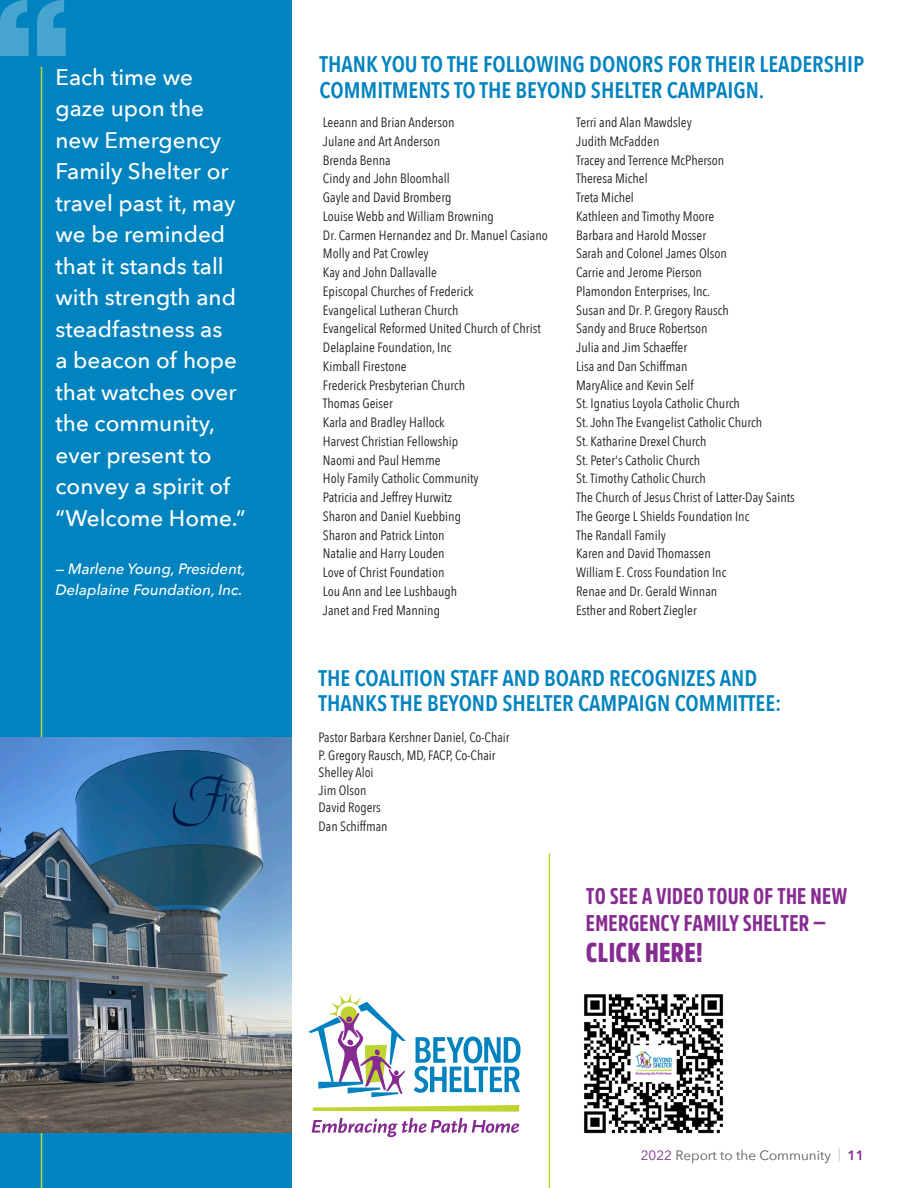
<style>
.page{position:relative;width:918px;height:1188px;background:#fff}
.page>*{position:absolute;margin:0;border:0;box-sizing:border-box;transform-origin:0 0}
.annual_report_main_t{font:900 27px "Amsi Pro Condensed";letter-spacing:.01em;color:#862b91}
.annual_report_main_t-2{font:500 22.5px/31.5px "Avenir Next";color:#fff}
.heder{font:600 22.5px/25.5px "Avenir Next Condensed";color:#0083bf}
.annual_report_main_t-3{font:700 22.5px/27px "Amsi Pro Condensed";letter-spacing:.01em;color:#862b91}
.annual_report_main_t-4{font:italic 500 15px/21px "Avenir Next";color:#fff}
.donor_listing{font:13.5px "Avenir Next Condensed";color:#231f20}
.page_bottoms_left{font:13.5px "Avenir Next";color:#57585a}
.s1{color:#862b91}
.s2{font-weight:200;color:#6c6d70}
.s3{font-weight:600;color:#862b91}
</style>
<div class="page">
<div style="left:0;top:0;width:291px;height:1188px;background:#0083bf"></div>
<hr style="left:41px;top:67px;width:1px;height:1121px;background:#c1d52f">
<svg style="left:308px;top:994px;width:98px;height:103px"></svg>
<svg style="left:312px;top:1118px;width:207px;height:19px"></svg>
<svg style="left:313px;top:1105px;width:206px;height:7px"></svg>
<svg style="left:414px;top:1037px;width:107px;height:56px"></svg>
<hr style="left:549px;top:854px;width:1px;height:334px;background:#c1d52f">
<img style="left:0;top:737px;width:291px;height:396px">
<svg style="left:584px;top:994px;width:140px;height:140px"></svg>
<svg style="left:0;top:0;width:66px;height:56px"></svg>
<p class="annual_report_main_t-2" style="left:56px;top:60px;width:192px">Each time we gaze upon the new Emergency<br>Family Shelter or travel past it, may we be reminded that it stands tall with strength and steadfastness as<br>a beacon of hope that watches over the community, ever present to convey a spirit of “Welcome Home.”</p>
<p class="annual_report_main_t-4" style="left:56px;top:557px;width:192px">— Marlene Young, President,<br>Delaplaine Foundation, Inc.</p>
<p class="heder" style="left:320px;top:51px;width:546px">THANK YOU TO THE FOLLOWING DONORS FOR THEIR LEADERSHIP<br>COMMITMENTS TO THE BEYOND SHELTER CAMPAIGN.</p>
<p class="donor_listing" style="left:323px;top:111px;width:133px">Leeann and Brian Anderson</p>
<p class="donor_listing" style="left:323px;top:130px;width:119px">Julane and Art Anderson</p>
<p class="donor_listing" style="left:323px;top:148px;width:69px">Brenda Benna</p>
<p class="donor_listing" style="left:323px;top:167px;width:128px">Cindy and John Bloomhall</p>
<p class="donor_listing" style="left:323px;top:186px;width:130px">Gayle and David Bromberg</p>
<p class="donor_listing" style="left:323px;top:205px;width:173px">Louise Webb and William Browning</p>
<p class="donor_listing" style="left:323px;top:223px;width:226px">Dr. Carmen Hernandez and Dr. Manuel Casiano</p>
<p class="donor_listing" style="left:323px;top:242px;width:107px">Molly and Pat Crowley</p>
<p class="donor_listing" style="left:323px;top:261px;width:115px">Kay and John Dallavalle</p>
<p class="donor_listing" style="left:323px;top:280px;width:152px">Episcopal Churches of Frederick</p>
<p class="donor_listing" style="left:323px;top:298px;width:137px">Evangelical Lutheran Church</p>
<p class="donor_listing" style="left:323px;top:317px;width:219px">Evangelical Reformed United Church of Christ</p>
<p class="donor_listing" style="left:323px;top:336px;width:130px">Delaplaine Foundation, Inc</p>
<p class="donor_listing" style="left:323px;top:355px;width:85px">Kimball Firestone</p>
<p class="donor_listing" style="left:323px;top:373px;width:144px">Frederick Presbyterian Church</p>
<p class="donor_listing" style="left:323px;top:392px;width:71px">Thomas Geiser</p>
<p class="donor_listing" style="left:323px;top:411px;width:123px">Karla and Bradley Hallock</p>
<p class="donor_listing" style="left:323px;top:430px;width:137px">Harvest Christian Fellowship</p>
<p class="donor_listing" style="left:323px;top:448px;width:119px">Naomi and Paul Hemme</p>
<p class="donor_listing" style="left:323px;top:467px;width:157px">Holy Family Catholic Community</p>
<p class="donor_listing" style="left:323px;top:486px;width:131px">Patricia and Jeffrey Hurwitz</p>
<p class="donor_listing" style="left:323px;top:505px;width:140px">Sharon and Daniel Kuebbing</p>
<p class="donor_listing" style="left:323px;top:523px;width:123px">Sharon and Patrick Linton</p>
<p class="donor_listing" style="left:323px;top:542px;width:123px">Natalie and Harry Louden</p>
<p class="donor_listing" style="left:323px;top:561px;width:123px">Love of Christ Foundation</p>
<p class="donor_listing" style="left:323px;top:580px;width:136px">Lou Ann and Lee Lushbaugh</p>
<p class="donor_listing" style="left:323px;top:598px;width:119px">Janet and Fred Manning</p>
<p class="donor_listing" style="left:576px;top:111px;width:117px">Terri and Alan Mawdsley</p>
<p class="donor_listing" style="left:576px;top:130px;width:85px">Judith McFadden</p>
<p class="donor_listing" style="left:576px;top:148px;width:150px">Tracey and Terrence McPherson</p>
<p class="donor_listing" style="left:576px;top:167px;width:73px">Theresa Michel</p>
<p class="donor_listing" style="left:576px;top:186px;width:59px">Treta Michel</p>
<p class="donor_listing" style="left:576px;top:205px;width:140px">Kathleen and Timothy Moore</p>
<p class="donor_listing" style="left:576px;top:223px;width:132px">Barbara and Harold Mosser</p>
<p class="donor_listing" style="left:576px;top:242px;width:152px">Sarah and Colonel James Olson</p>
<p class="donor_listing" style="left:576px;top:261px;width:127px">Carrie and Jerome Pierson</p>
<p class="donor_listing" style="left:576px;top:280px;width:136px">Plamondon Enterprises, Inc.</p>
<p class="donor_listing" style="left:576px;top:298px;width:154px">Susan and Dr. P. Gregory Rausch</p>
<p class="donor_listing" style="left:576px;top:317px;width:133px">Sandy and Bruce Robertson</p>
<p class="donor_listing" style="left:576px;top:336px;width:113px">Julia and Jim Schaeffer</p>
<p class="donor_listing" style="left:576px;top:355px;width:113px">Lisa and Dan Schiffman</p>
<p class="donor_listing" style="left:576px;top:373px;width:119px">MaryAlice and Kevin Self</p>
<p class="donor_listing" style="left:576px;top:392px;width:165px">St. Ignatius Loyola Catholic Church</p>
<p class="donor_listing" style="left:576px;top:411px;width:188px">St. John The Evangelist Catholic Church</p>
<p class="donor_listing" style="left:576px;top:430px;width:132px">St. Katharine Drexel Church</p>
<p class="donor_listing" style="left:576px;top:448px;width:125px">St. Peter's Catholic Church</p>
<p class="donor_listing" style="left:576px;top:467px;width:131px">St. Timothy Catholic Church</p>
<p class="donor_listing" style="left:576px;top:486px;width:220px">The Church of Jesus Christ of Latter-Day Saints</p>
<p class="donor_listing" style="left:576px;top:505px;width:175px">The George L Shields Foundation Inc</p>
<p class="donor_listing" style="left:576px;top:523px;width:91px">The Randall Family</p>
<p class="donor_listing" style="left:576px;top:542px;width:136px">Karen and David Thomassen</p>
<p class="donor_listing" style="left:576px;top:561px;width:152px">William E. Cross Foundation Inc</p>
<p class="donor_listing" style="left:576px;top:580px;width:143px">Renae and Dr. Gerald Winnan</p>
<p class="donor_listing" style="left:576px;top:598px;width:122px">Esther and Robert Ziegler</p>
<p class="heder" style="left:319px;top:664px;width:464px">THE COALITION STAFF AND BOARD RECOGNIZES AND<br>THANKS THE BEYOND SHELTER CAMPAIGN COMMITTEE:</p>
<p class="donor_listing" style="left:319px;top:726px;width:192px">Pastor Barbara Kershner Daniel, Co-Chair</p>
<p class="donor_listing" style="left:319px;top:743px;width:178px">P. Gregory Rausch, MD, FACP, Co-Chair</p>
<p class="donor_listing" style="left:319px;top:761px;width:56px">Shelley Aloi</p>
<p class="donor_listing" style="left:319px;top:778px;width:49px">Jim Olson</p>
<p class="donor_listing" style="left:319px;top:796px;width:64px">David Rogers</p>
<p class="donor_listing" style="left:319px;top:815px;width:70px">Dan Schiffman</p>
<p class="annual_report_main_t-3" style="left:586px;top:880px;width:263px">TO SEE A VIDEO TOUR OF THE NEW<br>EMERGENCY FAMILY SHELTER —</p>
<p class="annual_report_main_t" style="left:586px;top:932px;width:118px">CLICK HERE!</p>
<p class="page_bottoms_left" style="left:641px;top:1144px;width:225px"><span class="s1">2022</span> Report to the Community <span class="s2">|</span> <span class="s3">11</span></p>
</div>
